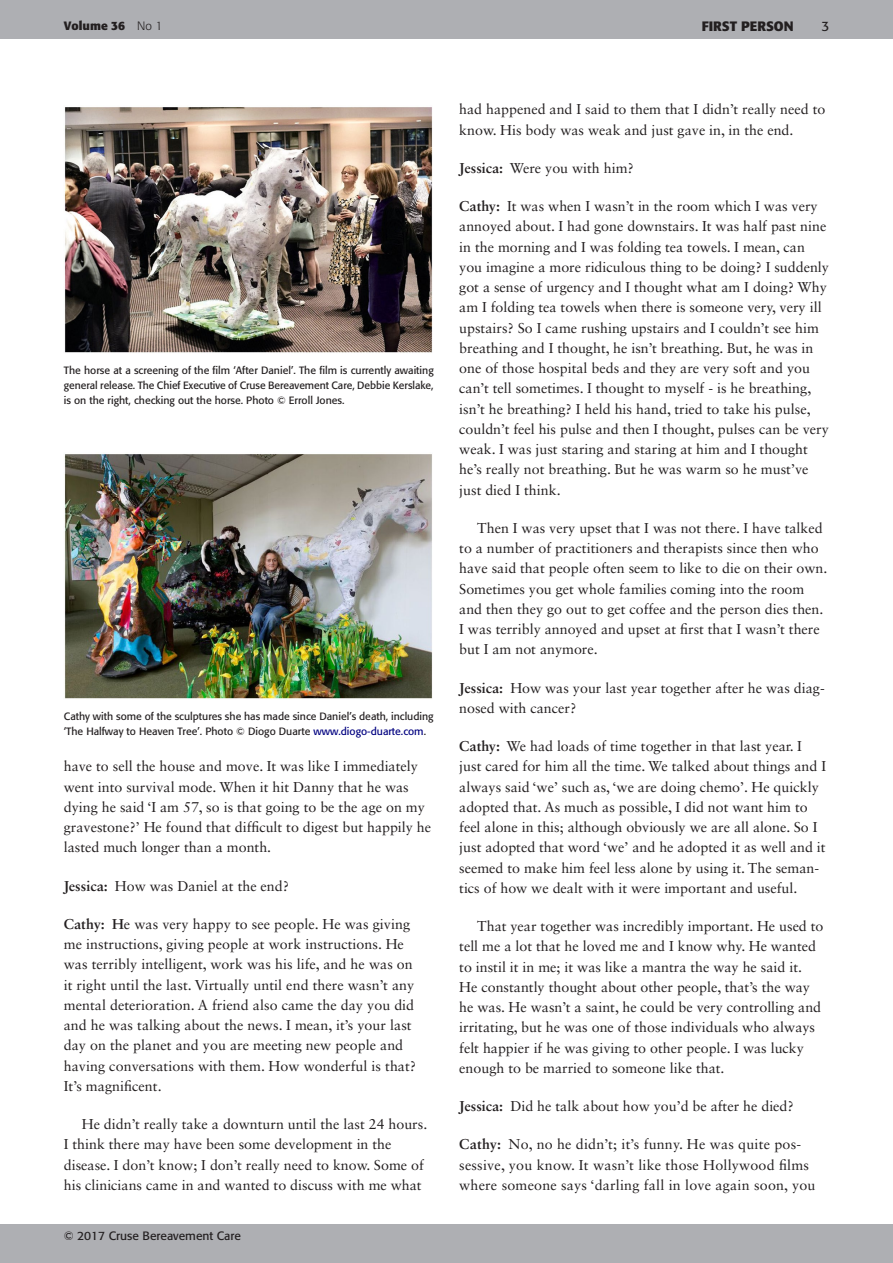
<style>
.page{position:relative;width:893px;height:1263px;background:#fff}
.page>*{position:absolute;margin:0;border:0;box-sizing:border-box;transform-origin:0 0}
.t1{font:14.25px/20.2px "Sabon LT Std";color:#231f20}
.t2{font:700 13.5px "Formata";color:#231f20}
.t3{font:13.5px "Formata";color:#231f20}
.t4{font:12px "Formata";color:#231f20}
.t5{font:700 12px "Formata";color:#231f20}
.t6{font:300 12px "Formata";color:#231f20}
.t7{font:10.5px/15px "Formata";color:#231f20;text-align:justify}
.s1{font-weight:300}
.s2{color:#000080}
.s3{font-weight:700}
</style>
<div class="page">
<div style="left:0;top:0;width:893px;height:38px;background:#aeafb3"></div>
<div style="left:0;top:1225px;width:893px;height:38px;background:#aeafb3"></div>
<img style="left:64px;top:107px;width:369px;height:246px">
<img style="left:64px;top:454px;width:368px;height:245px">
<p class="t6" style="left:128px;top:18px;width:27px">No 1</p>
<p class="t2" style="left:701px;top:16px;width:93px">First Person</p>
<p class="t6" style="left:822px;top:18px;width:8px">3</p>
<p class="t5" style="left:64px;top:18px;width:100px">Volume 36 <span class="s1">No 1</span></p>
<p class="t2" style="left:702px;top:18px;width:15px">FIRST</p>
<p class="t2" style="left:741px;top:18px;width:19px">PERSON</p>
<p class="t3" style="left:821px;top:18px;width:9px">3</p>
<p class="t7" style="left:64px;top:362px;width:371px">The horse at a screening of the film ‘After Daniel’. The film is currently awaiting general release. The Chief Executive of Cruse Bereavement Care, Debbie Kerslake, is on the right, checking out the horse. Photo © Erroll Jones.</p>
<p class="t7" style="left:64px;top:709px;width:371px">Cathy with some of the sculptures she has made since Daniel’s death, including ‘The Halfway to Heaven Tree’. Photo © Diogo Duarte <span class="s2">www.diogo-duarte.com</span>.</p>
<p class="t1" style="left:64px;top:756px;width:369px">have to sell the house and move. It was like I immediately went into survival mode. When it hit Danny that he was dying he said ‘I am 57, so is that going to be the age on my gravestone?’ He found that difficult to digest but happily he lasted much longer than a month.</p>
<p class="t1" style="left:64px;top:875px;width:227px"><span class="s3">Jessica:</span> How was Daniel at the end?</p>
<p class="t1" style="left:64px;top:914px;width:354px"><span class="s3">Cathy: H</span>e was very happy to see people. He was giving me instructions, giving people at work instructions. He was terribly intelligent, work was his life, and he was on it right until the last. Virtually until end there wasn’t any mental deterioration. A friend also came the day you did and he was talking about the news. I mean, it’s your last day on the planet and you are meeting new people and having conversations with them. How wonderful is that?<br>It’s magnificent.</p>
<p class="t1" style="left:64px;top:1114px;width:365px;text-indent:18px">He didn’t really take a downturn until the last 24 hours.<br>I think there may have been some development in the disease. I don’t know; I don’t really need to know. Some of his clinicians came in and wanted to discuss with me what</p>
<p class="t4" style="left:64px;top:1228px;width:179px">© 2017 Cruse Bereavement Care</p>
<p class="t1" style="left:459px;top:99px;width:368px">had happened and I said to them that I didn’t really need to know. His body was weak and just gave in, in the end.</p>
<p class="t1" style="left:459px;top:158px;width:176px"><span class="s3">Jessica:</span> Were you with him?</p>
<p class="t1" style="left:459px;top:196px;width:371px"><span class="s3">Cathy:</span> It was when I wasn’t in the room which I was very annoyed about. I had gone downstairs. It was half past nine in the morning and I was folding tea towels. I mean, can you imagine a more ridiculous thing to be doing? I suddenly got a sense of urgency and I thought what am I doing? Why am I folding tea towels when there is someone very, very ill upstairs? So I came rushing upstairs and I couldn’t see him breathing and I thought, he isn’t breathing. But, he was in one of those hospital beds and they are very soft and you can’t tell sometimes. I thought to myself - is he breathing, isn’t he breathing? I held his hand, tried to take his pulse, couldn’t feel his pulse and then I thought, pulses can be very weak. I was just staring and staring at him and I thought he’s really not breathing. But he was warm so he must’ve just died I think.</p>
<p class="t1" style="left:459px;top:518px;width:370px;text-indent:18px">Then I was very upset that I was not there. I have talked to a number of practitioners and therapists since then who have said that people often seem to like to die on their own.<br>Sometimes you get whole families coming into the room and then they go out to get coffee and the person dies then.<br>I was terribly annoyed and upset at first that I wasn’t there but I am not anymore.</p>
<p class="t1" style="left:459px;top:677px;width:367px"><span class="s3">Jessica:</span> How was your last year together after he was diag&shy;nosed with cancer?</p>
<p class="t1" style="left:459px;top:736px;width:368px"><span class="s3">Cathy:</span> We had loads of time together in that last year. I just cared for him all the time. We talked about things and I always said ‘we’ such as, ‘we are doing chemo’. He quickly adopted that. As much as possible, I did not want him to feel alone in this; although obviously we are all alone. So I just adopted that word ‘we’ and he adopted it as well and it seemed to make him feel less alone by using it. The seman&shy;tics of how we dealt with it were important and useful.</p>
<p class="t1" style="left:459px;top:916px;width:366px;text-indent:18px">That year together was incredibly important. He used to tell me a lot that he loved me and I know why. He wanted to instil it in me; it was like a mantra the way he said it.<br>He constantly thought about other people, that’s the way he was. He wasn’t a saint, he could be very controlling and irritating, but he was one of those individuals who always felt happier if he was giving to other people. I was lucky enough to be married to someone like that.</p>
<p class="t1" style="left:459px;top:1096px;width:336px"><span class="s3">Jessica:</span> Did he talk about how you’d be after he died?</p>
<p class="t1" style="left:459px;top:1134px;width:358px"><span class="s3">Cathy:</span> No, no he didn’t; it’s funny. He was quite pos&shy;sessive, you know. It wasn’t like those Hollywood films where someone says ‘darling fall in love again soon, you</p>
</div>
